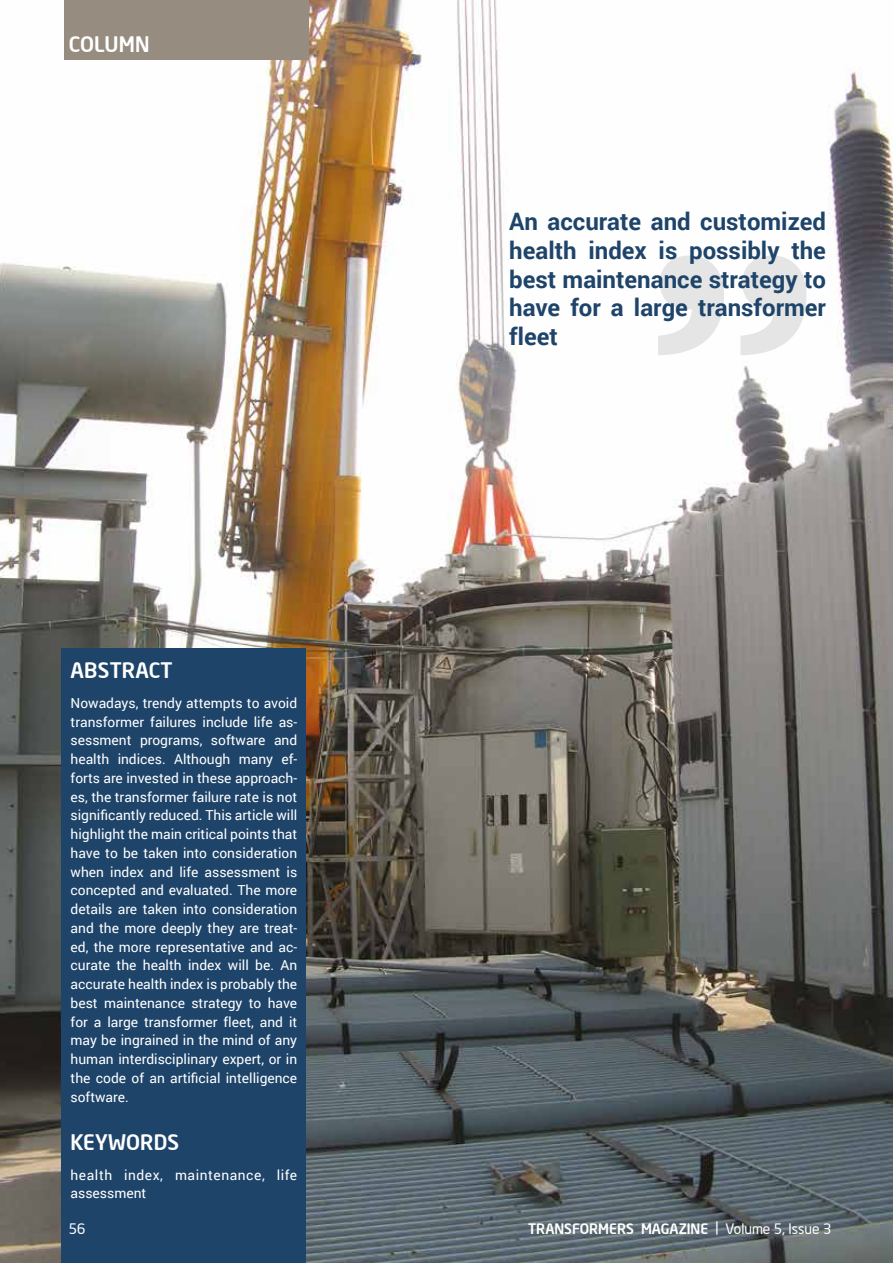
<style>
.page{position:relative;width:893px;height:1263px;background:#fff}
.page>*{position:absolute;margin:0;border:0;box-sizing:border-box;transform-origin:0 0}
.t1{font:700 24px/28.8px "Roboto";color:#1e446a;text-align:justify}
.t2{font:500 21px "Neo Sans Intel";letter-spacing:.01em;color:#fff}
.t3{font:500 14.25px "Neo Sans Intel";color:#fff}
.t4{font:14.25px "Neo Sans Intel";color:#fff}
.t5{font:13.8px/18.8px "Roboto";color:#fff;text-align:justify}
.t6{font:13.8px/18.8px "Roboto";letter-spacing:.04em;color:#fff}
.s1{font-weight:400}
</style>
<div class="page">
<img style="left:0;top:0;width:893px;height:1263px">
<svg style="left:658px;top:255px;width:148px;height:100px"></svg>
<div style="left:62px;top:648px;width:244px;height:615px;background:#1e446a"></div>
<div style="left:64px;top:0;width:244px;height:60px;background:#968c80"></div>
<h2 class="t2" style="left:69px;top:31px;width:82px">COLUMN</h2>
<h2 class="t2" style="left:71px;top:657px;width:104px">ABSTRACT</h2>
<p class="t5" style="left:71px;top:693px;width:228px">Nowadays, trendy attempts to avoid transformer failures include life as&shy;sessment programs, software and health indices. Although many ef&shy;forts are invested in these approach&shy;es, the transformer failure rate is not significantly reduced. This article will highlight the main critical points that have to be taken into consideration when index and life assessment is concepted and evaluated. The more details are taken into consideration and the more deeply they are treat&shy;ed, the more representative and ac&shy;curate the health index will be. An accurate health index is probably the best maintenance strategy to have for a large transformer fleet, and it may be ingrained in the mind of any human interdisciplinary expert, or in the code of an artificial intelligence software.</p>
<h2 class="t2" style="left:71px;top:1129px;width:110px">KEYWORDS</h2>
<p class="t6" style="left:71px;top:1165px;width:228px">health index, maintenance, life assessment</p>
<p class="t4" style="left:69px;top:1220px;width:18px">56</p>
<h1 class="t1" style="left:509px;top:206px;width:318px">An accurate and customized health index is possibly the best maintenance strategy to have for a large transformer fleet</h1>
<p class="t3" style="left:528px;top:1220px;width:305px">TRANSFORMERS MAGAZINE <span class="s1">| Volume 5, Issue 3</span></p>
</div>
